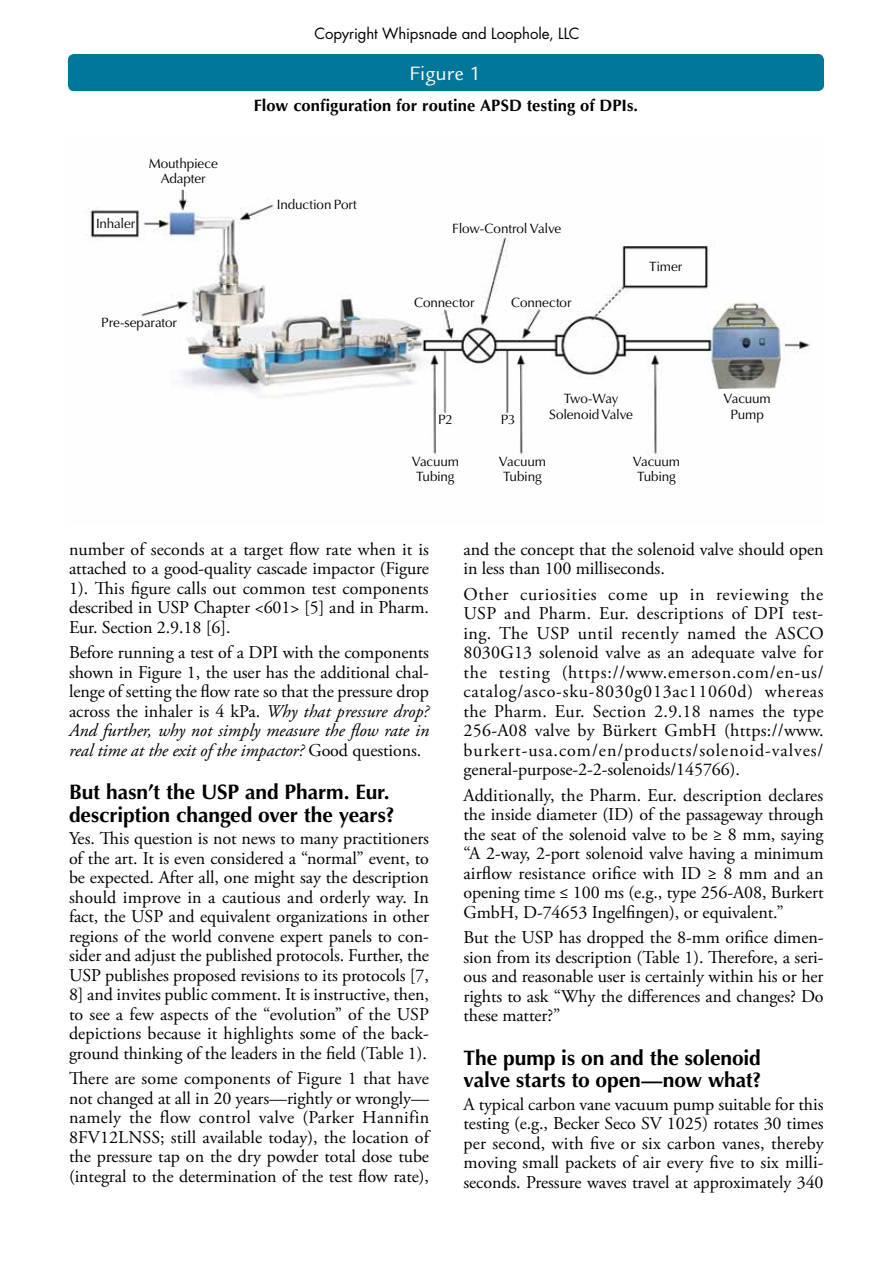
<style>
.page{position:relative;width:893px;height:1263px;background:#fff}
.page>*{position:absolute;margin:0;border:0;box-sizing:border-box;transform-origin:0 0}
.t1{font:700 21px/22.5px "Optima";letter-spacing:-.005em;color:#000}
.t2{font:21px "Legacy Sans Std";letter-spacing:.01em;color:#fff}
.t3{font:18px/19.5px "Adobe Garamond Pro";letter-spacing:-.005em;color:#000;text-align:justify}
.t4{font:700 16.5px "Optima LT Std";letter-spacing:.005em;color:#000}
.t5{font:15px "Futura Std";letter-spacing:-.005em;color:#000}
.t6{font:13.5px/15.8px "Optima LT Std";letter-spacing:-.015em;color:#000;text-align:center}
.s1{font-style:italic}
</style>
<div class="page">
<div style="left:68px;top:54px;width:756px;height:37px;background:#007698;border-radius:6px"></div>
<img style="left:84px;top:189px;width:727px;height:269px">
<p class="t5" style="left:314px;top:24px;width:267px">Copyright Whipsnade and Loophole, LLC</p>
<p class="t6" style="left:96px;top:216px;width:41px">Inhaler</p>
<p class="t6" style="left:149px;top:155px;width:71px">Mouthpiece<br>Adapter</p>
<p class="t6" style="left:101px;top:315px;width:77px">Pre-separator</p>
<p class="t2" style="left:410px;top:61px;width:73px">Figure 1</p>
<p class="t4" style="left:254px;top:96px;width:386px">Flow configuration for routine APSD testing of DPIs.</p>
<p class="t6" style="left:277px;top:196px;width:82px">Induction Port</p>
<p class="t6" style="left:452px;top:221px;width:111px">Flow-Control Valve</p>
<p class="t6" style="left:414px;top:295px;width:62px">Connector</p>
<p class="t6" style="left:511px;top:295px;width:62px">Connector</p>
<p class="t6" style="left:649px;top:259px;width:35px">Timer</p>
<p class="t6" style="left:438px;top:411px;width:17px">P2</p>
<p class="t6" style="left:501px;top:411px;width:16px">P3</p>
<p class="t6" style="left:549px;top:391px;width:85px">Two-Way<br>Solenoid Valve</p>
<p class="t6" style="left:412px;top:453px;width:49px">Vacuum<br>Tubing</p>
<p class="t6" style="left:499px;top:453px;width:49px">Vacuum<br>Tubing</p>
<p class="t6" style="left:633px;top:453px;width:49px">Vacuum<br>Tubing</p>
<p class="t6" style="left:724px;top:391px;width:49px">Vacuum<br>Pump</p>
<p class="t3" style="left:69px;top:540px;width:362px">number of seconds at a target flow rate when it is attached to a good-quality cascade impactor (Figure 1). This figure calls out common test components described in USP Chapter &lt;601&gt; [5] and in Pharm.<br>Eur. Section 2.9.18 [6].</p>
<p class="t3" style="left:69px;top:643px;width:362px">Before running a test of a DPI with the components shown in Figure 1, the user has the additional chal&shy;lenge of setting the flow rate so that the pressure drop across the inhaler is 4 kPa. <span class="s1">Why that pressure drop?<br>And further, why not simply measure the flow rate in real time at the exit of the impactor?</span> Good questions.</p>
<p class="t1" style="left:69px;top:781px;width:327px">But hasn’t the USP and Pharm. Eur. description changed over the years?</p>
<p class="t3" style="left:69px;top:830px;width:362px">Yes. This question is not news to many practitioners of the art. It is even considered a “normal” event, to be expected. After all, one might say the description should improve in a cautious and orderly way. In fact, the USP and equivalent organizations in other regions of the world convene expert panels to con&shy;sider and adjust the published protocols. Further, the USP publishes proposed revisions to its protocols [7, 8] and invites public comment. It is instructive, then, to see a few aspects of the “evolution” of the USP depictions because it highlights some of the back&shy;ground thinking of the leaders in the field (Table 1).</p>
<p class="t3" style="left:69px;top:1069px;width:362px">There are some components of Figure 1 that have not changed at all in 20 years—rightly or wrongly— namely the flow control valve (Parker Hannifin 8FV12LNSS; still available today), the location of the pressure tap on the dry powder total dose tube (integral to the determination of the test flow rate),</p>
<p class="t3" style="left:463px;top:540px;width:362px">and the concept that the solenoid valve should open in less than 100 milliseconds.</p>
<p class="t3" style="left:463px;top:585px;width:362px">Other curiosities come up in reviewing the USP and Pharm. Eur. descriptions of DPI test&shy;ing. The USP until recently named the ASCO 8030G13 solenoid valve as an adequate valve for the testing (https://www.emerson.com/en-us/ catalog/asco-sku-8030g013ac11060d) whereas the Pharm. Eur. Section 2.9.18 names the type 256-A08 valve by Bürkert GmbH (https://www. burkert-usa.com/en/products/solenoid-valves/ general-purpose-2-2-solenoids/145766).</p>
<p class="t3" style="left:463px;top:786px;width:362px">Additionally, the Pharm. Eur. description declares the inside diameter (ID) of the passageway through the seat of the solenoid valve to be ≥ 8 mm, saying “A 2-way, 2-port solenoid valve having a minimum airflow resistance orifice with ID ≥ 8 mm and an opening time ≤ 100 ms (e.g., type 256-A08, Burkert GmbH, D-74653 Ingelfingen), or equivalent.”</p>
<p class="t3" style="left:463px;top:928px;width:361px">But the USP has dropped the 8-mm orifice dimen&shy;sion from its description (Table 1). Therefore, a seri&shy;ous and reasonable user is certainly within his or her rights to ask “Why the differences and changes? Do these matter?”</p>
<p class="t1" style="left:463px;top:1047px;width:299px">The pump is on and the solenoid valve starts to open—now what?</p>
<p class="t3" style="left:463px;top:1095px;width:362px">A typical carbon vane vacuum pump suitable for this testing (e.g., Becker Seco SV 1025) rotates 30 times per second, with five or six carbon vanes, thereby moving small packets of air every five to six milli&shy;seconds. Pressure waves travel at approximately 340</p>
</div>
